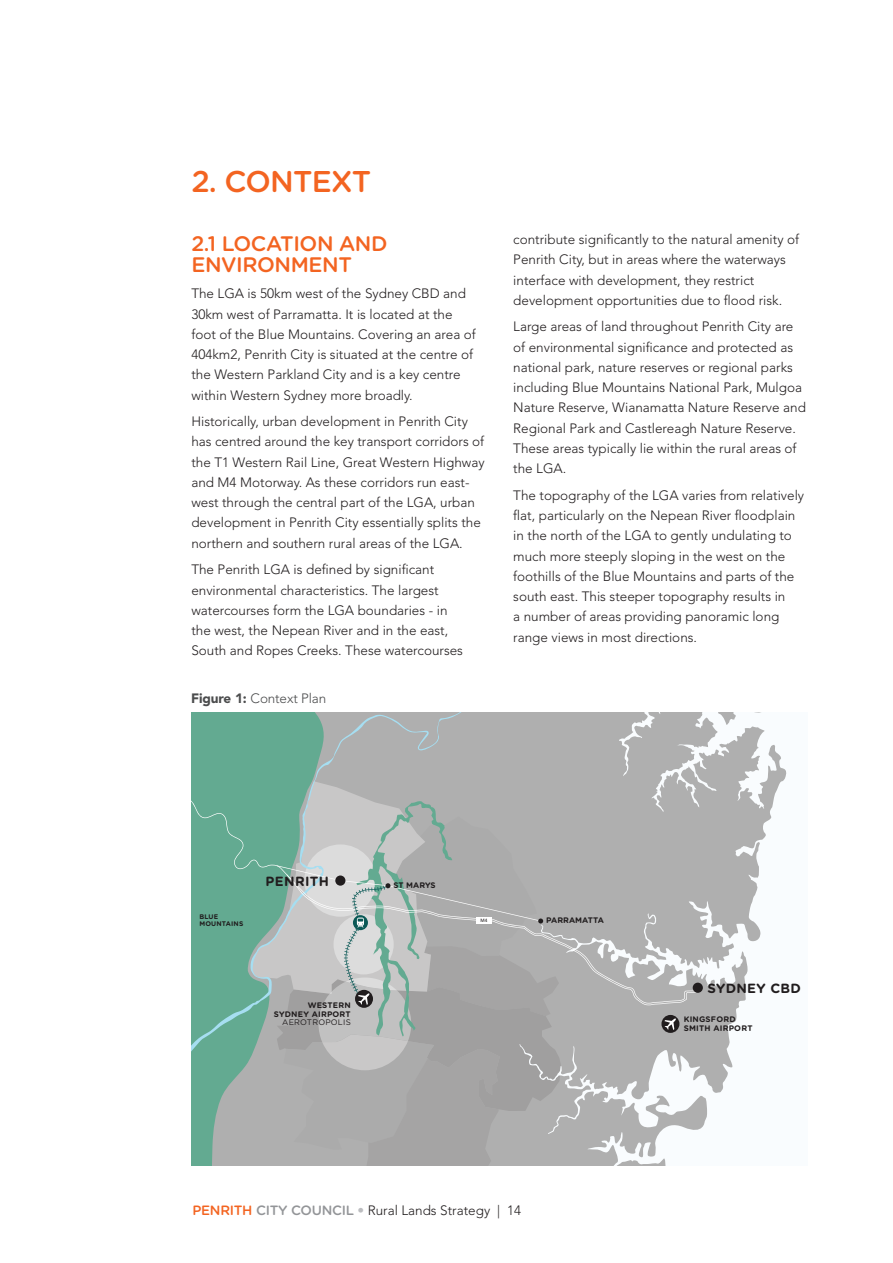
<style>
.page{position:relative;width:893px;height:1263px;background:#fff}
.page>*{position:absolute;margin:0;border:0;box-sizing:border-box;transform-origin:0 0}
.H2{font:500 30px "Gotham Rounded";letter-spacing:-.025em;color:#f36421}
.H3_Heading{font:500 21px/21px "Gotham Rounded";letter-spacing:-.02em;color:#f36421}
.Body_9pt{font:300 13.5px/20.2px "Avenir LT Std";color:#231f20}
.KEY{font:300 13.5px "Avenir LT Std";letter-spacing:-.01em;color:#4b4c4d}
.t1{font:700 13.35px "Gotham Rounded";letter-spacing:.025em;color:#211d1e}
.t2{font:700 8.1px/8.7px "Gotham Rounded";letter-spacing:.025em;color:#211d1e;text-align:right}
.t3{font:700 8.1px "Gotham Rounded";letter-spacing:.005em;color:#211d1e}
.t4{font:700 6.75px/7.4px "Gotham Rounded";letter-spacing:.025em;color:#211d1e}
.t5{font:500 4.65px "Avenir";color:#211d1e}
.s1{font-weight:900}
.s2{font-weight:400}
.s3{font-family:"Gotham Rounded";font-weight:500;color:#f36421}
.s4{font-family:"Gotham Rounded";font-weight:500;color:#939598}
.s5{color:#bcbdc0}
</style>
<div class="page">
<svg style="left:462px;top:713px;width:325px;height:452px;fill:#afafaf"></svg>
<svg style="left:191px;top:713px;width:271px;height:435px;background:#84ad9f"></svg>
<svg style="left:191px;top:792px;width:505px;height:211px;background:#87ac9f"></svg>
<svg style="left:561px;top:874px;width:135px;height:131px;background:#b6b6b6"></svg>
<div style="left:661px;top:1015px;width:18px;height:18px;background:#211d1e;border-radius:50%"></div>
<svg style="left:664px;top:1018px;width:12px;height:12px"></svg>
<div style="left:693px;top:983px;width:10px;height:10px;background:#211d1e;border-radius:50%"></div>
<svg style="left:252px;top:781px;width:309px;height:384px;background:#abb1af"></svg>
<div style="left:335px;top:875px;width:10px;height:11px;background:#211d1e;border-radius:50%"></div>
<h1 class="H2" style="left:191px;top:160px;width:181px">2. CONTEXT</h1>
<p class="H3_Heading" style="left:191px;top:232px;width:198px">2.1 LOCATION AND<br>ENVIRONMENT</p>
<p class="Body_9pt" style="left:191px;top:284px;width:286px">The LGA is 50km west of the Sydney CBD and 30km west of Parramatta. It is located at the foot of the Blue Mountains. Covering an area of 404km2, Penrith City is situated at the centre of the Western Parkland City and is a key centre within Western Sydney more broadly.</p>
<p class="Body_9pt" style="left:191px;top:411px;width:295px">Historically, urban development in Penrith City has centred around the key transport corridors of the T1 Western Rail Line, Great Western Highway and M4 Motorway. As these corridors run east&shy;west through the central part of the LGA, urban development in Penrith City essentially splits the northern and southern rural areas of the LGA.</p>
<p class="Body_9pt" style="left:191px;top:560px;width:273px">The Penrith LGA is defined by significant environmental characteristics. The largest watercourses form the LGA boundaries - in the west, the Nepean River and in the east, South and Ropes Creeks. These watercourses</p>
<p class="KEY" style="left:191px;top:690px;width:136px"><span class="s1">Figure 1:</span> Context Plan</p>
<p class="Body_9pt" style="left:513px;top:229px;width:287px">contribute significantly to the natural amenity of Penrith City, but in areas where the waterways interface with development, they restrict development opportunities due to flood risk.</p>
<p class="Body_9pt" style="left:513px;top:317px;width:294px">Large areas of land throughout Penrith City are of environmental significance and protected as national park, nature reserves or regional parks including Blue Mountains National Park, Mulgoa Nature Reserve, Wianamatta Nature Reserve and Regional Park and Castlereagh Nature Reserve.<br>These areas typically lie within the rural areas of the LGA.</p>
<p class="Body_9pt" style="left:513px;top:485px;width:292px">The topography of the LGA varies from relatively flat, particularly on the Nepean River floodplain in the north of the LGA to gently undulating to much more steeply sloping in the west on the foothills of the Blue Mountains and parts of the south east. This steeper topography results in<br>a number of areas providing panoramic long range views in most directions.</p>
<p class="t4" style="left:199px;top:912px;width:45px">BLUE<br>MOUNTAINS</p>
<p class="t1" style="left:266px;top:871px;width:65px">PENRITH</p>
<p class="t2" style="left:274px;top:1000px;width:78px">WESTERN<br>SYDNEY AIRPORT<br><span class="s2">AEROTROPOLIS</span></p>
<p class="t2" style="left:394px;top:880px;width:44px">ST MARYS</p>
<p class="t5" style="left:481px;top:916px;width:8px">M4</p>
<p class="t3" style="left:546px;top:914px;width:59px">PARRAMATTA</p>
<p class="t1" style="left:708px;top:978px;width:95px">SYDNEY CBD</p>
<p class="t2" style="left:684px;top:1015px;width:70px;text-align:left">KINGSFORD<br>SMITH AIRPORT</p>
<p class="Body_9pt" style="left:192px;top:1200px;width:330px"><span class="s3">PENRITH</span> <span class="s4">CITY COUNCIL</span> <span class="s5">•</span> Rural Lands Strategy | 14</p>
</div>
